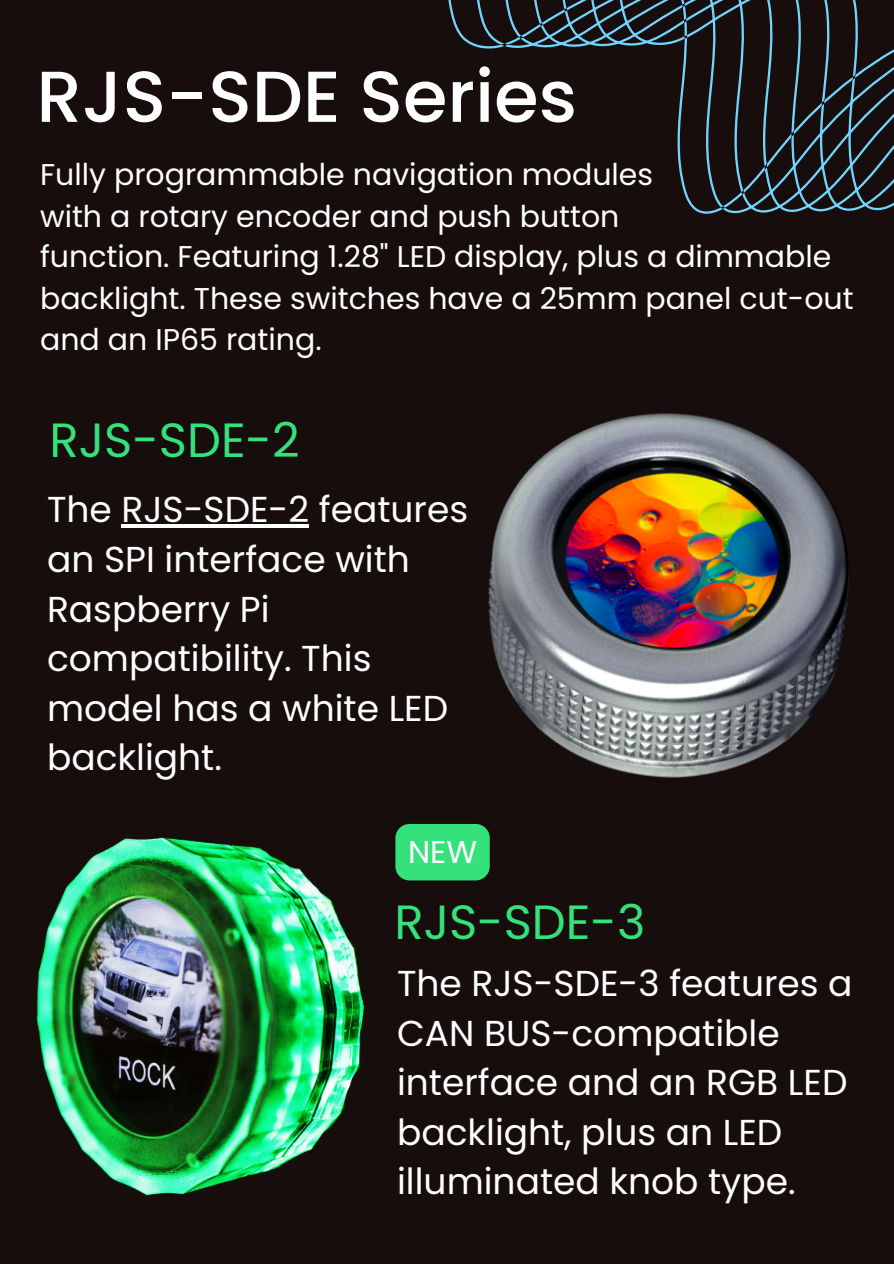
<style>
.page{position:relative;width:894px;height:1264px;background:#fff}
.page>*{position:absolute;margin:0;border:0;box-sizing:border-box;transform-origin:0 0}
.t1{font:500 72px "Poppins";color:#fff}
.t2{font:48px "Poppins";color:#34e17b}
.t3{font:36px/49.5px "Poppins";color:#fff}
.t4{font:31.5px "Poppins";color:#fff}
.t5{font:30px/41.7px "Poppins";color:#fff}
</style>
<div class="page">
<div style="left:0;top:0;width:893px;height:1263px;background:#160d0c"></div>
<svg style="left:448px;top:0;width:445px;height:214px"></svg>
<img style="left:488px;top:413px;width:362px;height:365px">
<img style="left:36px;top:837px;width:328px;height:359px">
<div style="left:395px;top:824px;width:94px;height:56px;background:#34e17b;border-radius:14px"></div>
<hr style="left:121px;top:524px;width:188px;height:4px;background:#fff">
<p class="t1" style="left:36px;top:46px;width:542px">RJS-SDE Series</p>
<h2 class="t5" style="left:40px;top:154px;width:614px">Fully programmable navigation modules with a rotary encoder and push button</h2>
<h3 class="t5" style="left:40px;top:235px;width:814px">function. Featuring 1.28" LED display, plus a dimmable backlight. These switches have a 25mm panel cut-out and an IP65 rating.</h3>
<h1 class="t2" style="left:50px;top:406px;width:251px">RJS-SDE-2</h1>
<p class="t3" style="left:47px;top:485px;width:422px">The RJS-SDE-2 features an SPI interface with<br>Raspberry Pi compatibility. This model has a white LED backlight.</p>
<p class="t4" style="left:408px;top:829px;width:71px">NEW</p>
<p class="t2" style="left:394px;top:888px;width:252px">RJS-SDE-3</p>
<p class="t3" style="left:397px;top:959px;width:457px">The RJS-SDE-3 features a<br>CAN BUS-compatible interface and an RGB LED backlight, plus an LED illuminated knob type.</p>
</div>
